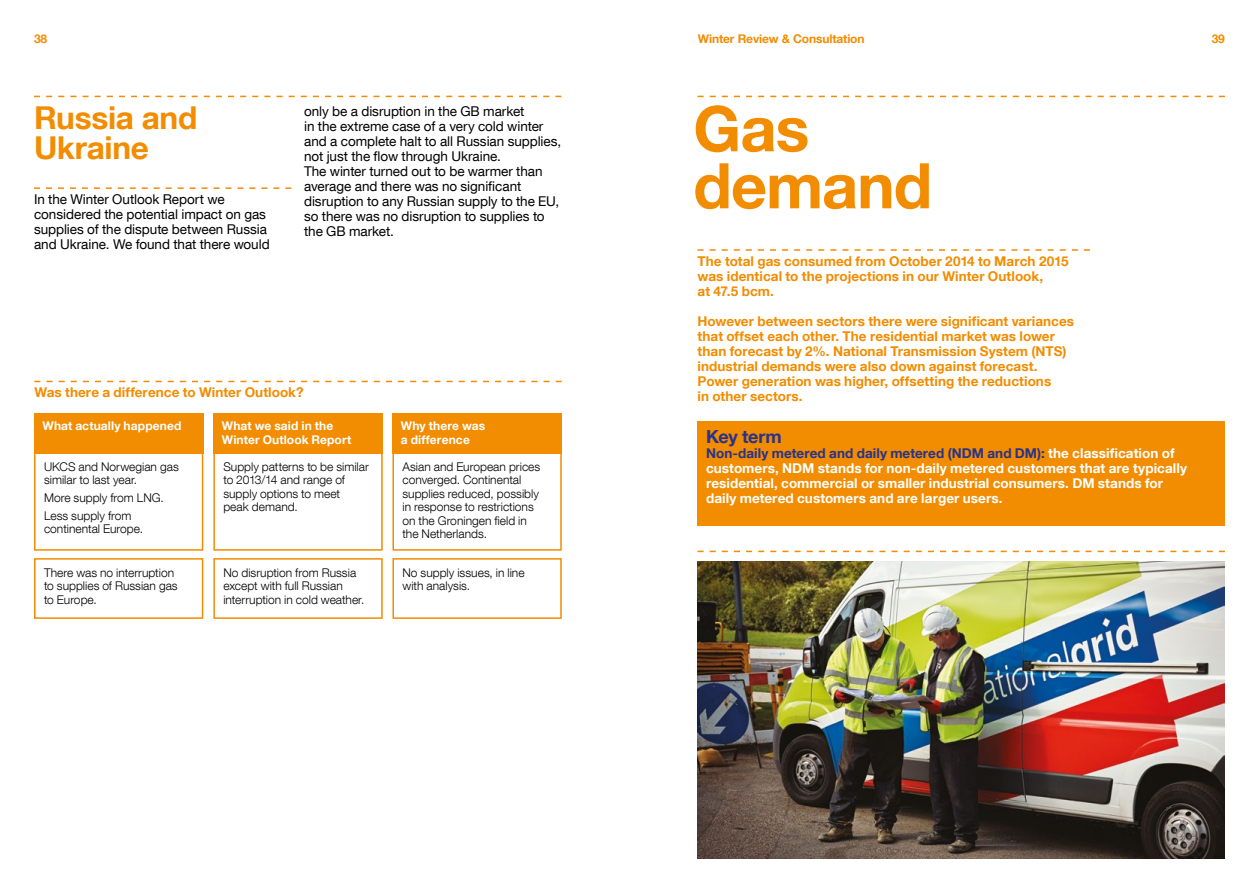
<style>
.page{position:relative;width:1259px;height:893px;background:#fff}
.page>*{position:absolute;margin:0;border:0;box-sizing:border-box;transform-origin:0 0}
.t1{font:700 63px/57px "Helvetica Neue LT Com";letter-spacing:-.015em;color:#f28c00}
.t2{font:700 31.5px/30px "Helvetica Neue LT Com";letter-spacing:-.01em;color:#f28c00}
.t3{font:700 18px "Helvetica Neue LT Com";letter-spacing:-.015em;color:#29338a}
.t4{font:13.5px/15px "Helvetica Neue LT Com";letter-spacing:-.005em;color:#000}
.t5{font:700 13.5px/15px "Helvetica Neue LT Com";letter-spacing:.005em;color:#f28c00}
.t6{font:700 13.5px/15px "Helvetica Neue LT Com";letter-spacing:.005em;color:#fff}
.t7{font:300 12px/13.5px "Helvetica Neue LT Com";color:#000}
.t8{font:700 12px/13.5px "Helvetica Neue LT Com";letter-spacing:.01em;color:#fff}
.t9{font:700 12px "Helvetica Neue LT Com";letter-spacing:-.01em;color:#f28c00}
.s1{color:#29338a}
</style>
<div class="page">
<div style="left:34px;top:413px;width:169px;height:40px;background:#f28c00"></div>
<div style="left:213px;top:413px;width:170px;height:40px;background:#f28c00"></div>
<div style="left:392px;top:413px;width:170px;height:40px;background:#f28c00"></div>
<div style="left:34px;top:452px;width:169px;height:99px;border:2px solid #f28c00"></div>
<div style="left:34px;top:558px;width:169px;height:61px;border:2px solid #f28c00"></div>
<div style="left:213px;top:452px;width:170px;height:99px;border:2px solid #f28c00"></div>
<div style="left:213px;top:558px;width:170px;height:61px;border:2px solid #f28c00"></div>
<div style="left:392px;top:452px;width:170px;height:99px;border:2px solid #f28c00"></div>
<div style="left:392px;top:558px;width:170px;height:61px;border:2px solid #f28c00"></div>
<svg style="left:34px;top:187px;width:257px;height:2px"></svg>
<svg style="left:34px;top:96px;width:527px;height:1px"></svg>
<div style="left:697px;top:421px;width:528px;height:105px;background:#f28c00"></div>
<svg style="left:697px;top:96px;width:528px;height:1px"></svg>
<svg style="left:697px;top:249px;width:393px;height:2px"></svg>
<svg style="left:34px;top:381px;width:528px;height:1px"></svg>
<svg style="left:697px;top:551px;width:528px;height:1px"></svg>
<img style="left:697px;top:561px;width:528px;height:298px">
<p class="t9" style="left:34px;top:31px;width:15px">38</p>
<p class="t9" style="left:698px;top:31px;width:168px">Winter Review &amp; Consultation</p>
<p class="t9" style="left:1211px;top:31px;width:15px">39</p>
<h2 class="t2" style="left:34px;top:102px;width:165px">Russia and<br>Ukraine</h2>
<p class="t4" style="left:34px;top:191px;width:237px">In the Winter Outlook Report we considered the potential impact on gas supplies of the dispute between Russia and Ukraine. We found that there would</p>
<p class="t4" style="left:304px;top:103px;width:259px">only be a disruption in the GB market<br>in the extreme case of a very cold winter and a complete halt to all Russian supplies, not just the flow through Ukraine.<br>The winter turned out to be warmer than average and there was no significant disruption to any Russian supply to the EU, so there was no disruption to supplies to the GB market.</p>
<h1 class="t1" style="left:693px;top:98px;width:240px">Gas demand</h1>
<p class="t5" style="left:697px;top:253px;width:372px">The total gas consumed from October 2014 to March 2015 was identical to the projections in our Winter Outlook,<br>at 47.5 bcm.</p>
<p class="t5" style="left:697px;top:313px;width:378px">However between sectors there were significant variances that offset each other. The residential market was lower than forecast by 2%. National Transmission System (NTS) industrial demands were also down against forecast.<br>Power generation was higher, offsetting the reductions</p>
<p class="t5" style="left:34px;top:384px;width:271px">Was there a difference to Winter Outlook?</p>
<p class="t5" style="left:697px;top:388px;width:106px">in other sectors.</p>
<p class="t8" style="left:43px;top:419px;width:140px">What actually happened</p>
<p class="t8" style="left:222px;top:419px;width:131px">What we said in the<br>Winter Outlook Report</p>
<p class="t8" style="left:401px;top:419px;width:86px">Why there was a difference</p>
<p class="t7" style="left:44px;top:459px;width:136px">UKCS and Norwegian gas similar to last year.</p>
<p class="t7" style="left:44px;top:489px;width:121px;line-height:17.7px">More supply from LNG.<br>Less supply from</p>
<p class="t7" style="left:44px;top:522px;width:101px">continental Europe.</p>
<p class="t7" style="left:44px;top:565px;width:135px">There was no interruption to supplies of Russian gas to Europe.</p>
<p class="t7" style="left:223px;top:459px;width:147px">Supply patterns to be similar to 2013/14 and range of supply options to meet<br>peak demand.</p>
<p class="t7" style="left:402px;top:459px;width:139px">Asian and European prices converged. Continental supplies reduced, possibly in response to restrictions on the Groningen field in the Netherlands.</p>
<p class="t7" style="left:402px;top:565px;width:124px">No supply issues, in line with analysis.</p>
<p class="t7" style="left:223px;top:565px;width:143px">No disruption from Russia except with full Russian interruption in cold weather.</p>
<h3 class="t3" style="left:706px;top:425px;width:77px">Key term</h3>
<p class="t6" style="left:706px;top:445px;width:482px"><span class="s1">Non-daily metered and daily metered (NDM and DM):</span> the classification of customers, NDM stands for non-daily metered customers that are typically residential, commercial or smaller industrial consumers. DM stands for daily metered customers and are larger users.</p>
</div>
